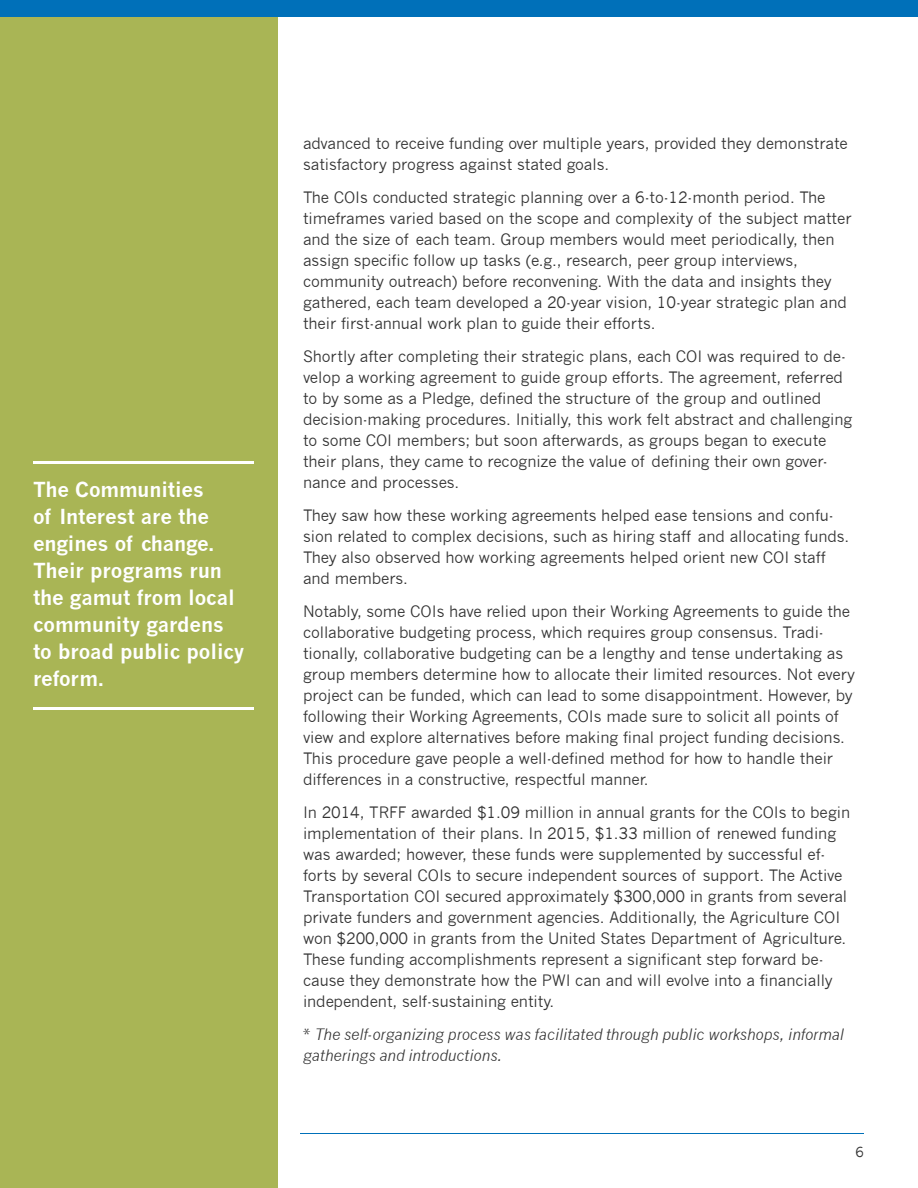
<style>
.page{position:relative;width:918px;height:1188px;background:#fff}
.page>*{position:absolute;margin:0;border:0;box-sizing:border-box;transform-origin:0 0}
.t1{font:700 20.25px/27px "News Gothic";letter-spacing:-.005em;color:#fff}
.t2{font:15.3px/21px "News Gothic";letter-spacing:-.005em;color:#333}
.t3{font:italic 15.3px/21px "News Gothic";letter-spacing:-.005em;color:#333}
.t4{font:13.5px "News Gothic";color:#333}
.s1{font-style:normal}
</style>
<div class="page">
<hr style="left:300px;top:1134px;width:564px;height:1px;background:#0070b9">
<div style="left:0;top:0;width:278px;height:1188px;background:#a9b555"></div>
<div style="left:0;top:0;width:918px;height:16px;background:#0070b9"></div>
<hr style="left:33px;top:461px;width:221px;height:3px;background:#fff">
<hr style="left:33px;top:707px;width:221px;height:3px;background:#fff">
<h1 class="t1" style="left:33px;top:476px;width:213px">The Communities<br>of Interest are the engines of change.<br>Their programs run the gamut from local community gardens to broad public policy reform.</h1>
<p class="t2" style="left:303px;top:133px;width:546px">advanced to receive funding over multiple years, provided they demonstrate satisfactory progress against stated goals.</p>
<p class="t2" style="left:303px;top:187px;width:550px">The COIs conducted strategic planning over a 6-to-12-month period. The timeframes varied based on the scope and complexity of the subject matter and the size of each team. Group members would meet periodically, then assign specific follow up tasks (e.g., research, peer group interviews, community outreach) before reconvening. With the data and insights they gathered, each team developed a 20-year vision, 10-year strategic plan and their first-annual work plan to guide their efforts.</p>
<p class="t2" style="left:303px;top:346px;width:551px">Shortly after completing their strategic plans, each COI was required to de&shy;velop a working agreement to guide group efforts. The agreement, referred to by some as a Pledge, defined the structure of the group and outlined decision-making procedures. Initially, this work felt abstract and challenging to some COI members; but soon afterwards, as groups began to execute their plans, they came to recognize the value of defining their own gover&shy;nance and processes.</p>
<p class="t2" style="left:303px;top:505px;width:548px">They saw how these working agreements helped ease tensions and confu&shy;sion related to complex decisions, such as hiring staff and allocating funds.<br>They also observed how working agreements helped orient new COI staff and members.</p>
<p class="t2" style="left:303px;top:601px;width:554px">Notably, some COIs have relied upon their Working Agreements to guide the collaborative budgeting process, which requires group consensus. Tradi&shy;tionally, collaborative budgeting can be a lengthy and tense undertaking as group members determine how to allocate their limited resources. Not every project can be funded, which can lead to some disappointment. However, by following their Working Agreements, COIs made sure to solicit all points of view and explore alternatives before making final project funding decisions.<br>This procedure gave people a well-defined method for how to handle their differences in a constructive, respectful manner.</p>
<p class="t2" style="left:303px;top:802px;width:549px">In 2014, TRFF awarded $1.09 million in annual grants for the COIs to begin implementation of their plans. In 2015, $1.33 million of renewed funding was awarded; however, these funds were supplemented by successful ef&shy;forts by several COIs to secure independent sources of support. The Active Transportation COI secured approximately $300,000 in grants from several private funders and government agencies. Additionally, the Agriculture COI won $200,000 in grants from the United States Department of Agriculture.<br>These funding accomplishments represent a significant step forward be&shy;cause they demonstrate how the PWI can and will evolve into a financially independent, self-sustaining entity.</p>
<p class="t3" style="left:303px;top:1024px;width:543px"><span class="s1">*</span> The self-organizing process was facilitated through public workshops, informal gatherings and introductions.</p>
<p class="t4" style="left:856px;top:1144px;width:10px">6</p>
</div>
